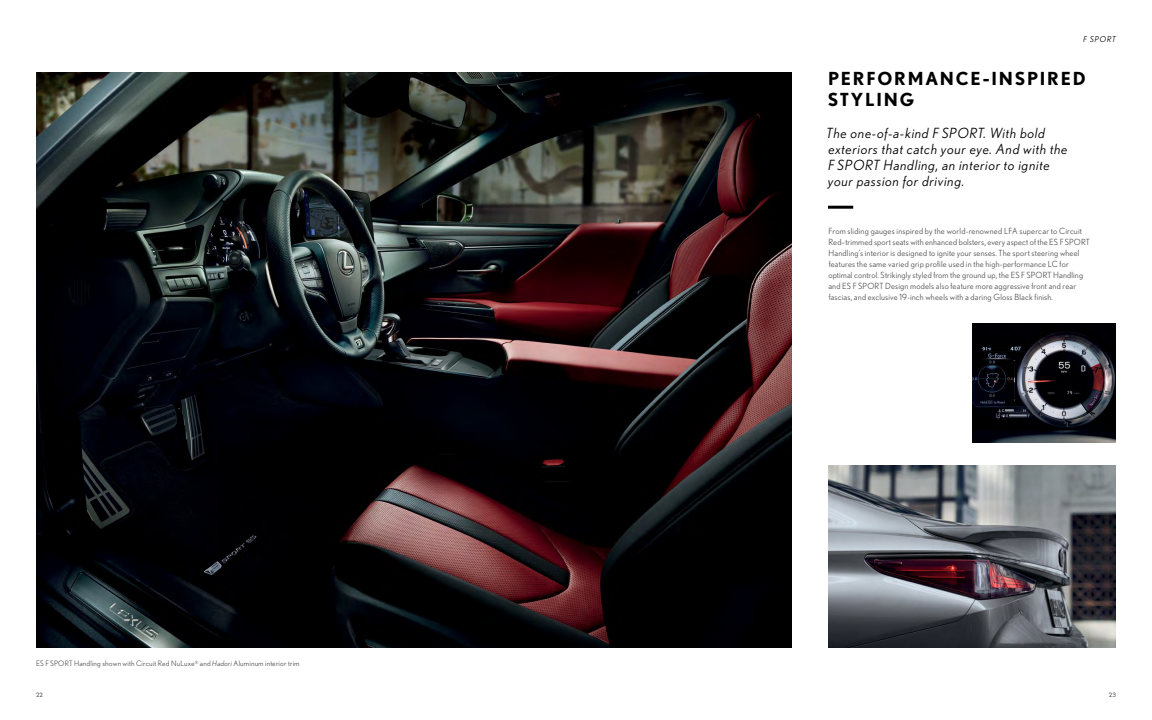
<style>
.page{position:relative;width:1152px;height:720px;background:#fff}
.page>*{position:absolute;margin:0;border:0;box-sizing:border-box;transform-origin:0 0}
.Medium_Headline{font:700 18px "Nobel";letter-spacing:.1em;color:#000}
.Medium_Subhead_2__Italics{font:italic 14px/16px "Nobel";letter-spacing:.05em;color:#000}
.Body_Copy_80K{font:8.5px/11px "Nobel";letter-spacing:.015em;color:#58595b}
.Section_Head{font:italic 8px "Nobel";letter-spacing:.1em;color:#000}
.Cutline{font:7.5px "Nobel";letter-spacing:.02em;color:#58595b}
.t1{font:6px "Nobel";color:#58595b}
.s1{font-style:italic}
</style>
<div class="page">
<img style="left:972px;top:323px;width:144px;height:120px">
<img style="left:828px;top:465px;width:288px;height:183px">
<img style="left:36px;top:72px;width:756px;height:576px">
<hr style="left:828px;top:206px;width:25px;height:3px;background:#000">
<p class="Cutline" style="left:36px;top:659px;width:265px">ES F SPORT Handling shown with Circuit Red NuLuxe<sup>®</sup> and <span class="s1">Hadori</span> Aluminum interior trim</p>
<p class="Section_Head" style="left:1084px;top:34px;width:34px">F SPORT</p>
<p class="Medium_Headline" style="left:828px;top:68px;width:259px">PERFORMANCE-INSPIRED</p>
<p class="Medium_Headline" style="left:828px;top:89px;width:88px">STYLING</p>
<p class="Medium_Subhead_2__Italics" style="left:827px;top:125px;width:243px">The one-of-a-kind F SPORT. With bold exteriors that catch your eye. And with the F SPORT Handling, an interior to ignite your passion for driving.</p>
<p class="Body_Copy_80K" style="left:828px;top:226px;width:263px">From sliding gauges inspired by the world-renowned LFA supercar to Circuit Red–trimmed sport seats with enhanced bolsters, every aspect of the ES F SPORT Handling’s interior is designed to ignite your senses. The sport steering wheel features the same varied grip profile used in the high-performance LC for optimal control. Strikingly styled from the ground up, the ES F SPORT Handling and ES F SPORT Design models also feature more aggressive front and rear fascias, and exclusive 19-inch wheels with a daring Gloss Black finish.</p>
<p class="t1" style="left:36px;top:692px;width:9px">22</p>
<p class="t1" style="left:1109px;top:692px;width:9px">23</p>
</div>
